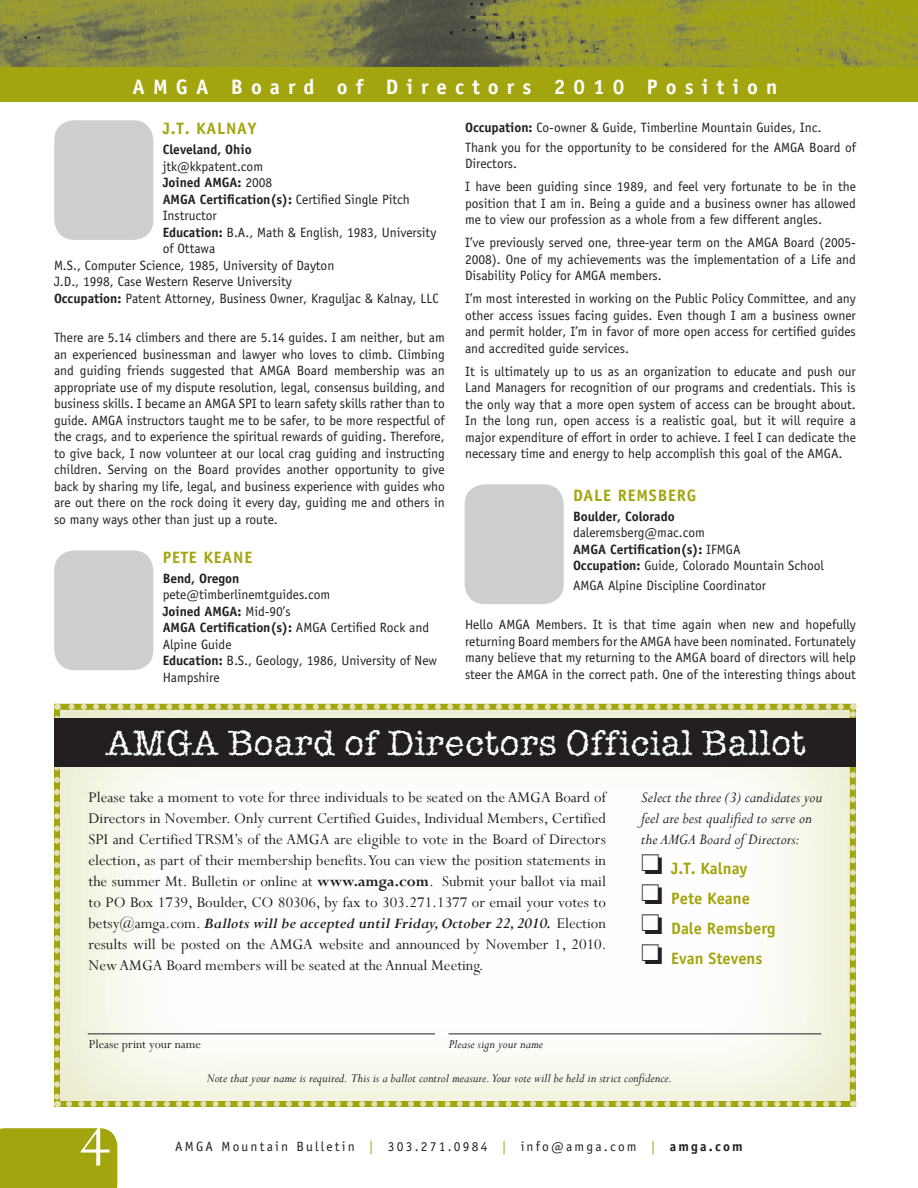
<style>
.page{position:relative;width:918px;height:1188px;background:#fff}
.page>*{position:absolute;margin:0;border:0;box-sizing:border-box;transform-origin:0 0}
.t1{font:66px "Perpetua";color:#fff}
.t2{font:36px "Ice Age D";color:#fff}
.t3{font:700 21px "Officina Sans";letter-spacing:.385em;color:#fff}
.t4{font:16.5px/21px "Perpetua";color:#231f20;text-align:justify}
.t5{font:italic 16.5px/21px "Perpetua";color:#231f20}
.t6{font:700 16.5px "Officina Sans";color:#a3a50e}
.t7{font:700 16.5px "Officina Sans";letter-spacing:.05em;color:#a3a50e}
.t8{font:13.5px/16.5px "Officina Sans";letter-spacing:-.005em;color:#231f20;text-align:justify}
.t9{font:italic 13.5px "Perpetua";color:#231f20}
.t10{font:700 13.5px "Officina Sans";letter-spacing:-.005em;color:#231f20}
.t11{font:13.5px "Officina Sans";letter-spacing:.16em;color:#231f20}
.t12{font:13.5px "Perpetua";color:#231f20}
.s1{font-weight:400}
.s2{font-weight:700}
.s3{font-weight:700;font-style:italic}
.s4{color:#231f20}
.s5{color:#a3a50e}
</style>
<div class="page">
<img style="left:0;top:0;width:918px;height:68px">
<div style="left:0;top:68px;width:918px;height:34px;background:#a3a50e"></div>
<img style="left:61px;top:711px;width:788px;height:389px">
<svg style="left:69px;top:1101px;width:778px;height:6px;background:#babb4b"></svg>
<svg style="left:54px;top:767px;width:6px;height:340px;background:#bbbb4d"></svg>
<svg style="left:850px;top:704px;width:6px;height:388px;background:#bcbc50"></svg>
<svg style="left:57px;top:704px;width:784px;height:6px;background:#bcbd50"></svg>
<div style="left:54px;top:718px;width:802px;height:49px;background:#231f20"></div>
<div style="left:53px;top:119px;width:101px;height:122px;background:#cdced0;border-radius:21px"></div>
<div style="left:53px;top:119px;width:102px;height:123px;border:2px solid #fff;border-radius:21px"></div>
<div style="left:53px;top:550px;width:101px;height:121px;background:#cdced0;border-radius:21px"></div>
<div style="left:53px;top:549px;width:102px;height:123px;border:2px solid #fff;border-radius:21px"></div>
<div style="left:464px;top:484px;width:101px;height:121px;background:#cdced0;border-radius:21px"></div>
<div style="left:463px;top:483px;width:102px;height:123px;border:2px solid #fff;border-radius:21px"></div>
<hr style="left:88px;top:1034px;width:347px;height:1px;background:#231f20">
<hr style="left:448px;top:1034px;width:373px;height:1px;background:#231f20">
<div style="left:0;top:1128px;width:117px;height:60px;background:#a3a50e"></div>
<h3 class="t3" style="left:133px;top:74px;width:646px">AMGA Board of Directors 2010 Position</h3>
<p class="t6" style="left:163px;top:119px;width:95px">J.T. KALNAY</p>
<p class="t10" style="left:163px;top:141px;width:90px">Cleveland, Ohio</p>
<p class="t8" style="left:163px;top:158px;width:102px">jtk@kkpatent.com</p>
<p class="t10" style="left:163px;top:174px;width:111px">Joined AMGA: <span class="s1">2008</span></p>
<p class="t10" style="left:163px;top:191px;width:249px">AMGA Certification(s): <span class="s1">Certified Single Pitch</span></p>
<p class="t8" style="left:163px;top:207px;width:56px">Instructor</p>
<p class="t8" style="left:163px;top:224px;width:275px"><span class="s2">Education:</span> B.A., Math &amp; English, 1983, University</p>
<p class="t8" style="left:163px;top:240px;width:54px">of Ottawa</p>
<p class="t8" style="left:54px;top:257px;width:282px">M.S., Computer Science, 1985, University of Dayton</p>
<p class="t8" style="left:54px;top:273px;width:239px">J.D., 1998, Case Western Reserve University</p>
<p class="t8" style="left:54px;top:290px;width:386px"><span class="s2">Occupation:</span> Patent Attorney, Business Owner, Kraguljac &amp; Kalnay, LLC</p>
<p class="t8" style="left:54px;top:329px;width:392px">There are 5.14 climbers and there are 5.14 guides. I am neither, but am an experienced businessman and lawyer who loves to climb. Climbing and guiding friends suggested that AMGA Board membership was an appropriate use of my dispute resolution, legal, consensus building, and business skills. I became an AMGA SPI to learn safety skills rather than to guide. AMGA instructors taught me to be safer, to be more respectful of the crags, and to experience the spiritual rewards of guiding. Therefore, to give back, I now volunteer at our local crag guiding and instructing children. Serving on the Board provides another opportunity to give back by sharing my life, legal, and business experience with guides who are out there on the rock doing it every day, guiding me and others in so many ways other than just up a route.</p>
<p class="t7" style="left:163px;top:547px;width:91px">PETE KEANE</p>
<p class="t10" style="left:163px;top:570px;width:78px">Bend, Oregon</p>
<p class="t8" style="left:163px;top:587px;width:276px;text-align:left">pete@timberlinemtguides.com<br><span class="s2">Joined AMGA:</span> Mid-90’s<br><span class="s2">AMGA Certification(s):</span> AMGA Certified Rock and<br>Alpine Guide<br><span class="s2">Education:</span> B.S., Geology, 1986, University of New<br>Hampshire</p>
<p class="t8" style="left:465px;top:118px;width:392px;line-height:19.8px"><span class="s2">Occupation:</span> Co-owner &amp; Guide, Timberline Mountain Guides, Inc.<br>Thank you for the opportunity to be considered for the AMGA Board of</p>
<p class="t8" style="left:465px;top:152px;width:392px;line-height:23px">Directors.<br>I have been guiding since 1989, and feel very fortunate to be in the</p>
<p class="t8" style="left:465px;top:195px;width:392px">position that I am in. Being a guide and a business owner has allowed me to view our profession as a whole from a few different angles.</p>
<p class="t8" style="left:465px;top:234px;width:392px">I’ve previously served one, three-year term on the AMGA Board (2005- 2008). One of my achievements was the implementation of a Life and Disability Policy for AMGA members.</p>
<p class="t8" style="left:465px;top:290px;width:392px">I’m most interested in working on the Public Policy Committee, and any other access issues facing guides. Even though I am a business owner and permit holder, I’m in favor of more open access for certified guides and accredited guide services.</p>
<p class="t8" style="left:465px;top:363px;width:392px">It is ultimately up to us as an organization to educate and push our Land Managers for recognition of our programs and credentials. This is the only way that a more open system of access can be brought about.<br>In the long run, open access is a realistic goal, but it will require a major expenditure of effort in order to achieve. I feel I can dedicate the necessary time and energy to help accomplish this goal of the AMGA.</p>
<p class="t7" style="left:573px;top:485px;width:125px">DALE REMSBERG</p>
<p class="t10" style="left:573px;top:508px;width:103px">Boulder, Colorado</p>
<p class="t8" style="left:573px;top:524px;width:252px;text-align:left">daleremsberg@mac.com<br><span class="s2">AMGA Certification(s):</span> IFMGA<br><span class="s2">Occupation:</span> Guide, Colorado Mountain School</p>
<p class="t8" style="left:573px;top:577px;width:195px">AMGA Alpine Discipline Coordinator</p>
<p class="t8" style="left:465px;top:617px;width:392px">Hello AMGA Members. It is that time again when new and hopefully returning Board members for the AMGA have been nominated. Fortunately many believe that my returning to the AMGA board of directors will help steer the AMGA in the correct path. One of the interesting things about</p>
<h2 class="t2" style="left:106px;top:722px;width:702px">AMGA Board of Directors Official Ballot</h2>
<p class="t4" style="left:89px;top:786px;width:520px">Please take a moment to vote for three individuals to be seated on the AMGA Board of Directors in November. Only current Certified Guides, Individual Members, Certified SPI and Certified TRSM’s of the AMGA are eligible to vote in the Board of Directors election, as part of their membership benefits. You can view the position statements in the summer Mt. Bulletin or online at <span class="s2">www.amga.com</span>. Submit your ballot via mail to PO Box 1739, Boulder, CO 80306, by fax to 303.271.1377 or email your votes to betsy@amga.com. <span class="s3">Ballots will be accepted until Friday, October 22, 2010.</span> Election results will be posted on the AMGA website and announced by November 1, 2010.<br>New AMGA Board members will be seated at the Annual Meeting.</p>
<p class="t5" style="left:641px;top:786px;width:183px">Select the three (3) candidates you feel are best qualified to serve on the AMGA Board of Directors:</p>
<p class="t6" style="left:641px;top:858px;width:108px"><span class="s4">□</span> J.T. Kalnay</p>
<p class="t6" style="left:641px;top:888px;width:110px"><span class="s4">□</span> Pete Keane</p>
<p class="t6" style="left:641px;top:918px;width:136px"><span class="s4">□</span> Dale Remsberg</p>
<p class="t6" style="left:641px;top:948px;width:123px"><span class="s4">□</span> Evan Stevens</p>
<p class="t12" style="left:89px;top:1036px;width:114px">Please print your name</p>
<p class="t9" style="left:449px;top:1036px;width:96px">Please sign your name</p>
<h1 class="t1" style="left:80px;top:1105px;width:32px">4</h1>
<p class="t9" style="left:207px;top:1070px;width:467px">Note that your name is required. This is a ballot control measure. Your vote will be held in strict confidence.</p>
<p class="t11" style="left:175px;top:1138px;width:569px">AMGA Mountain Bulletin <span class="s5">|</span> 303.271.0984 <span class="s5">|</span> info@amga.com <span class="s5">|</span> <span class="s2">amga.com</span></p>
</div>
